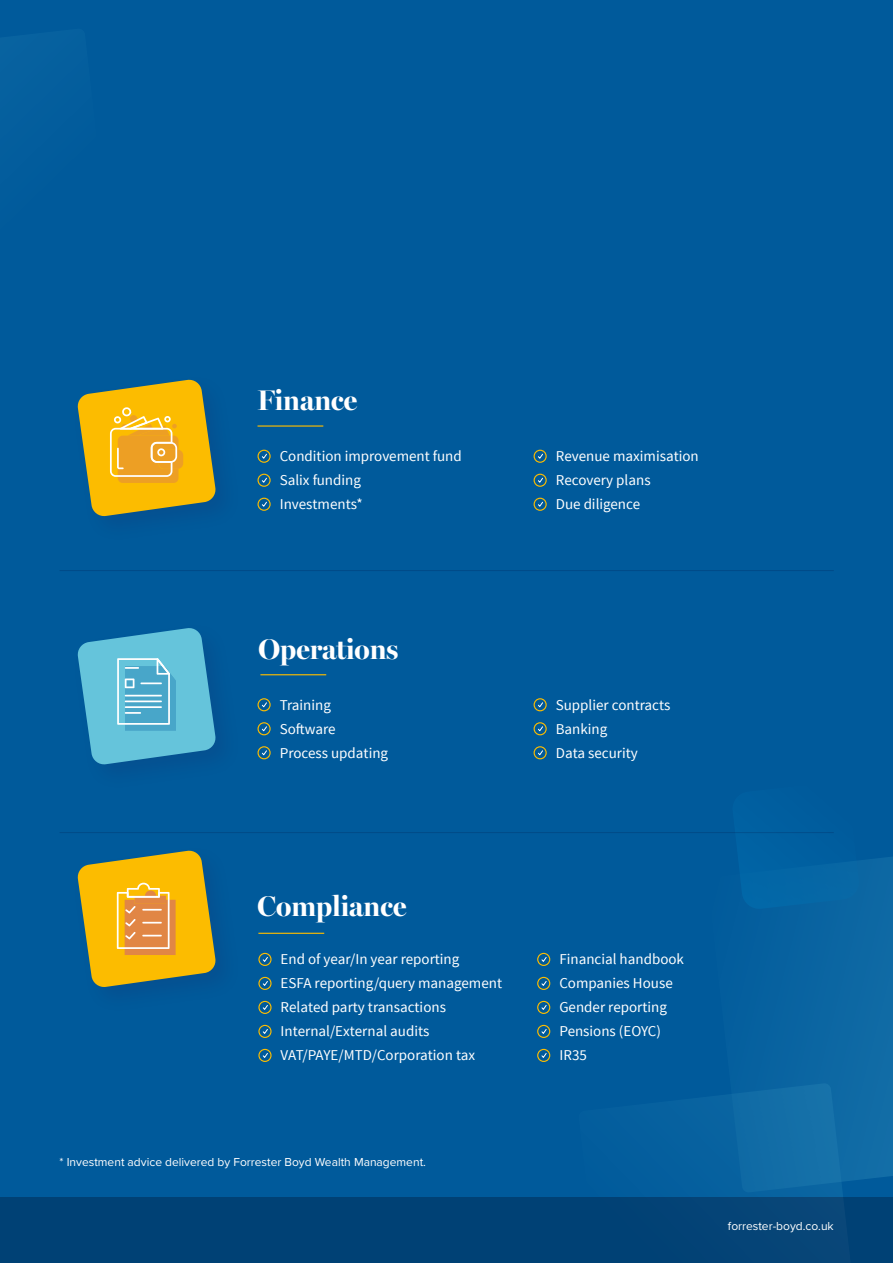
<style>
.page{position:relative;width:893px;height:1263px;background:#005a9b}
.page>*{position:absolute;margin:0;border:0;box-sizing:border-box;transform-origin:0 0}
.t1{font:700 28.5px "Miller Banner";color:#fff}
.t2{font:15px/24px "Source Sans Pro";color:#fff}
.t3{font:12px "Proxima Nova";color:#fff}
</style>
<div class="page">
<div style="left:792px;top:857px;width:101px;height:323px;background:#0d68a3"></div>
<div style="left:740px;top:857px;width:120px;height:53px;background:#0466a5"></div>
<svg style="left:723px;top:1083px;width:136px;height:114px;fill:#116ca6"></svg>
<hr style="left:260px;top:674px;width:66px;height:1px;background:#fcbc00">
<div style="left:257px;top:698px;width:14px;height:13px;border:1px solid #fcbc00;border-radius:50%"></div>
<svg style="left:261px;top:702px;width:6px;height:6px"></svg>
<div style="left:257px;top:722px;width:14px;height:13px;border:1px solid #fcbc00;border-radius:50%"></div>
<svg style="left:261px;top:726px;width:6px;height:6px"></svg>
<div style="left:257px;top:746px;width:14px;height:13px;border:1px solid #fcbc00;border-radius:50%"></div>
<svg style="left:261px;top:750px;width:6px;height:6px"></svg>
<div style="left:534px;top:698px;width:13px;height:13px;border:1px solid #fcbc00;border-radius:50%"></div>
<svg style="left:538px;top:702px;width:5px;height:6px"></svg>
<div style="left:534px;top:722px;width:13px;height:13px;border:1px solid #fcbc00;border-radius:50%"></div>
<svg style="left:538px;top:726px;width:5px;height:6px"></svg>
<div style="left:534px;top:746px;width:13px;height:13px;border:1px solid #fcbc00;border-radius:50%"></div>
<svg style="left:538px;top:750px;width:5px;height:6px"></svg>
<svg style="left:77px;top:628px;width:139px;height:137px"></svg>
<hr style="left:257px;top:425px;width:66px;height:2px;background:#fcbc00">
<div style="left:257px;top:450px;width:14px;height:13px;border:1px solid #fcbc00;border-radius:50%"></div>
<svg style="left:261px;top:453px;width:6px;height:6px"></svg>
<div style="left:257px;top:474px;width:14px;height:13px;border:1px solid #fcbc00;border-radius:50%"></div>
<svg style="left:261px;top:477px;width:6px;height:6px"></svg>
<div style="left:257px;top:498px;width:14px;height:13px;border:1px solid #fcbc00;border-radius:50%"></div>
<svg style="left:261px;top:501px;width:6px;height:6px"></svg>
<div style="left:534px;top:450px;width:13px;height:13px;border:1px solid #fcbc00;border-radius:50%"></div>
<svg style="left:538px;top:453px;width:5px;height:6px"></svg>
<div style="left:534px;top:474px;width:13px;height:13px;border:1px solid #fcbc00;border-radius:50%"></div>
<svg style="left:538px;top:477px;width:5px;height:6px"></svg>
<div style="left:534px;top:498px;width:13px;height:13px;border:1px solid #fcbc00;border-radius:50%"></div>
<svg style="left:538px;top:501px;width:5px;height:6px"></svg>
<svg style="left:77px;top:379px;width:139px;height:138px"></svg>
<svg style="left:77px;top:850px;width:139px;height:137px"></svg>
<hr style="left:258px;top:933px;width:66px;height:1px;background:#fcbc00">
<div style="left:258px;top:953px;width:14px;height:13px;border:1px solid #fcbc00;border-radius:50%"></div>
<svg style="left:262px;top:957px;width:6px;height:5px"></svg>
<div style="left:258px;top:977px;width:14px;height:13px;border:1px solid #fcbc00;border-radius:50%"></div>
<svg style="left:262px;top:981px;width:6px;height:5px"></svg>
<div style="left:258px;top:1001px;width:14px;height:13px;border:1px solid #fcbc00;border-radius:50%"></div>
<svg style="left:262px;top:1005px;width:6px;height:5px"></svg>
<div style="left:258px;top:1025px;width:14px;height:13px;border:1px solid #fcbc00;border-radius:50%"></div>
<svg style="left:262px;top:1029px;width:6px;height:5px"></svg>
<div style="left:258px;top:1049px;width:14px;height:13px;border:1px solid #fcbc00;border-radius:50%"></div>
<svg style="left:262px;top:1053px;width:6px;height:5px"></svg>
<div style="left:537px;top:953px;width:13px;height:13px;border:1px solid #fcbc00;border-radius:50%"></div>
<svg style="left:541px;top:957px;width:6px;height:5px"></svg>
<div style="left:537px;top:977px;width:13px;height:13px;border:1px solid #fcbc00;border-radius:50%"></div>
<svg style="left:541px;top:981px;width:6px;height:5px"></svg>
<div style="left:537px;top:1001px;width:13px;height:13px;border:1px solid #fcbc00;border-radius:50%"></div>
<svg style="left:541px;top:1005px;width:6px;height:5px"></svg>
<div style="left:537px;top:1025px;width:13px;height:13px;border:1px solid #fcbc00;border-radius:50%"></div>
<svg style="left:541px;top:1029px;width:6px;height:5px"></svg>
<div style="left:537px;top:1049px;width:13px;height:13px;border:1px solid #fcbc00;border-radius:50%"></div>
<svg style="left:541px;top:1053px;width:6px;height:5px"></svg>
<div style="left:0;top:1197px;width:893px;height:66px;background:#004175"></div>
<hr style="left:60px;top:570px;width:774px;height:1px;background:#201e5b">
<hr style="left:60px;top:832px;width:774px;height:1px;background:#201e5b">
<h1 class="t1" style="left:257px;top:383px;width:101px">Finance</h1>
<p class="t2" style="left:280px;top:444px;width:184px">Condition improvement fund<br>Salix funding<br>Investments*</p>
<p class="t2" style="left:556px;top:444px;width:144px">Revenue maximisation<br>Recovery plans<br>Due diligence</p>
<h1 class="t1" style="left:258px;top:631px;width:141px">Operations</h1>
<p class="t2" style="left:280px;top:693px;width:110px">Training<br>Software<br>Process updating</p>
<p class="t2" style="left:556px;top:693px;width:116px">Supplier contracts<br>Banking<br>Data security</p>
<h1 class="t1" style="left:257px;top:889px;width:150px">Compliance</h1>
<p class="t2" style="left:281px;top:947px;width:223px">End of year/In year reporting<br>ESFA reporting/query management<br>Related party transactions<br>Internal/External audits<br>VAT/PAYE/MTD/Corporation tax</p>
<p class="t2" style="left:559px;top:947px;width:126px">Financial handbook<br>Companies House<br>Gender reporting<br>Pensions (EOYC)<br>IR35</p>
<p class="t3" style="left:60px;top:1153px;width:368px">* Investment advice delivered by Forrester Boyd Wealth Management.</p>
<p class="t3" style="left:728px;top:1217px;width:107px">forrester-boyd.co.uk</p>
</div>
